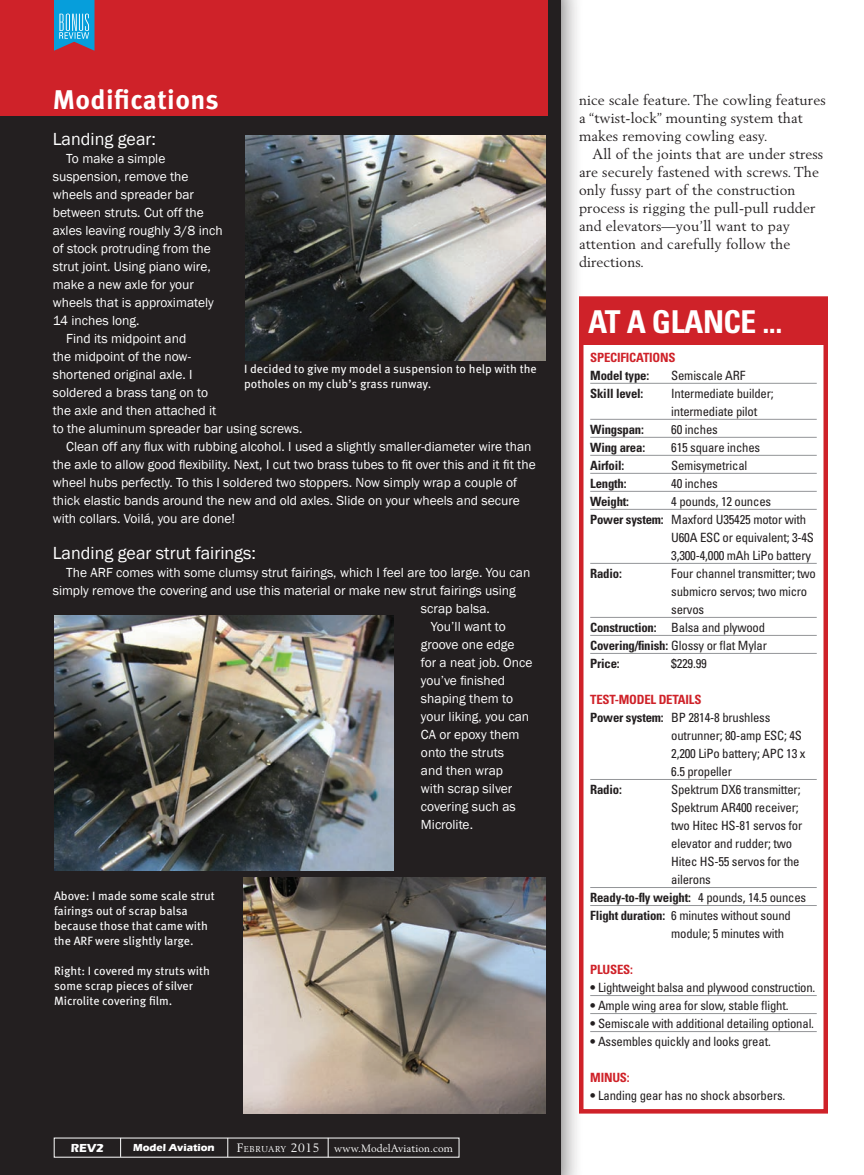
<style>
.page{position:relative;width:864px;height:1175px;background:#fff}
.page>*{position:absolute;margin:0;border:0;box-sizing:border-box;transform-origin:0 0}
.t1{font:700 condensed 31.5px "Univers LT Std";letter-spacing:-.015em;color:#fff}
.Sources_Text{font:700 27px "Meta Pro";letter-spacing:.015em;color:#fff}
.Sources_Text-2{font:18px "Franklin Gothic";color:#fff}
.Body_Text{font:14.25px/18px "Berling LT Std";letter-spacing:.01em;color:#231f20}
.Sources_Text-3{font:13.5px/18px "Franklin Gothic";color:#fff}
.atAGlanceBody{font:condensed 12.75px/18px "Univers LT Std";letter-spacing:-.015em;color:#231f20}
.atAGlanceBody-2{font:700 condensed 12.75px "Univers LT Std";letter-spacing:-.015em;color:#231f20}
.atAGlanceBody-3{font:700 condensed 12.75px "Univers LT Std";letter-spacing:-.015em;color:#cf2229}
.atAGlanceSectionHead{font:700 condensed 12.75px "Univers LT Std";letter-spacing:-.015em;color:#cf2229}
.t2{font:12px/15px "Meta Pro";color:#fff}
.t3{font:700 12px "Eras ITC";color:#fff}
.t4{font:10.5px "Berling LT Std";letter-spacing:.01em;color:#fff}
.t5{font:700 10.5px "Eras ITC";color:#fff}
.t6{font:8.4px "Berling LT Std";letter-spacing:.05em;color:#fff}
.s1{font-size:12px}
.s2{font-weight:700}
.s3{font-weight:400}
</style>
<div class="page">
<div style="left:0;top:0;width:584px;height:1174px;background:#231f20;opacity:.75"></div>
<div style="left:0;top:0;width:561px;height:1174px;background:#231f20"></div>
<div style="left:0;top:0;width:547px;height:116px;background:#cf2229"></div>
<img style="left:245px;top:135px;width:301px;height:226px">
<img style="left:243px;top:877px;width:303px;height:236px">
<img style="left:54px;top:615px;width:340px;height:255px">
<hr style="left:590px;top:383px;width:227px;height:1px;background:#939598">
<hr style="left:590px;top:419px;width:227px;height:1px;background:#939598">
<hr style="left:590px;top:437px;width:227px;height:1px;background:#939598">
<hr style="left:590px;top:455px;width:227px;height:1px;background:#939598">
<hr style="left:590px;top:473px;width:227px;height:1px;background:#939598">
<hr style="left:590px;top:491px;width:227px;height:1px;background:#939598">
<hr style="left:590px;top:509px;width:227px;height:1px;background:#939598">
<hr style="left:590px;top:563px;width:227px;height:1px;background:#939598">
<hr style="left:590px;top:617px;width:227px;height:1px;background:#939598">
<hr style="left:590px;top:635px;width:227px;height:1px;background:#939598">
<hr style="left:590px;top:653px;width:227px;height:1px;background:#939598">
<hr style="left:590px;top:779px;width:227px;height:1px;background:#939598">
<hr style="left:590px;top:887px;width:227px;height:1px;background:#939598">
<hr style="left:590px;top:905px;width:227px;height:1px;background:#939598">
<hr style="left:590px;top:995px;width:227px;height:1px;background:#939598">
<hr style="left:590px;top:1013px;width:227px;height:1px;background:#939598">
<hr style="left:590px;top:1031px;width:227px;height:1px;background:#939598">
<div style="left:579px;top:296px;width:249px;height:817px;border:4px solid #cf2229"></div>
<div style="left:581px;top:298px;width:245px;height:47px;background:#cf2229"></div>
<svg style="left:120px;top:1137px;width:1px;height:19px"></svg>
<svg style="left:228px;top:1137px;width:1px;height:20px"></svg>
<svg style="left:328px;top:1137px;width:1px;height:20px"></svg>
<svg style="left:54px;top:0;width:40px;height:51px;background:#369dce"></svg>
<p class="Sources_Text" style="left:53px;top:78px;width:168px">Modifications</p>
<p class="Sources_Text-2" style="left:53px;top:128px;width:105px">Landing gear:</p>
<p class="Sources_Text-3" style="left:53px;top:150px;width:171px;text-indent:14px">To make a simple suspension, remove the wheels and spreader bar between struts. Cut off the axles leaving roughly 3/8 inch of stock protruding from the strut joint. Using piano wire, make a new axle for your wheels that is approximately<br>14 inches long.</p>
<p class="Sources_Text-3" style="left:53px;top:330px;width:251px;text-indent:14px">Find its midpoint and<br>the midpoint of the now-<br>shortened original axle. I<br>soldered a brass tang on to<br>the axle and then attached it<br>to the aluminum spreader bar using screws.</p>
<p class="Sources_Text-3" style="left:53px;top:438px;width:484px;text-indent:14px">Clean off any flux with rubbing alcohol. I used a slightly smaller-diameter wire than the axle to allow good flexibility. Next, I cut two brass tubes to fit over this and it fit the wheel hubs perfectly. To this I soldered two stoppers. Now simply wrap a couple of thick elastic bands around the new and old axles. Slide on your wheels and secure with collars. Voilá, you are done!</p>
<p class="Sources_Text-2" style="left:53px;top:542px;width:205px">Landing gear strut fairings:</p>
<p class="Sources_Text-3" style="left:66px;top:564px;width:466px">The ARF comes with some clumsy strut fairings, which I feel are too large. You can</p>
<p class="Sources_Text-3" style="left:53px;top:582px;width:465px">simply remove the covering and use this material or make new strut fairings using</p>
<p class="Sources_Text-3" style="left:421px;top:600px;width:71px">scrap balsa.</p>
<p class="Sources_Text-3" style="left:421px;top:618px;width:113px;text-indent:10px">You’ll want to groove one edge for a neat job. Once you’ve finished shaping them to your liking, you can<br>CA or epoxy them onto the struts<br>and then wrap<br>with scrap silver covering such as<br>Microlite.</p>
<p class="t2" style="left:244px;top:360px;width:294px">I decided to give my model a suspension to help with the potholes on my club’s grass runway.</p>
<p class="t2" style="left:54px;top:887px;width:162px">Above: I made some scale strut fairings out of scrap balsa because those that came with the ARF were slightly large.</p>
<p class="t2" style="left:54px;top:962px;width:157px">Right: I covered my struts with some scrap pieces of silver<br>Microlite covering film.</p>
<p class="t3" style="left:71px;top:1140px;width:35px">REV2</p>
<p class="t5" style="left:133px;top:1141px;width:83px">Model Aviation</p>
<p class="t6" style="left:237px;top:1144px;width:84px"><span class="s1">F</span>EBRUARY <span class="s1">2015</span></p>
<p class="t4" style="left:334px;top:1141px;width:120px">www.ModelAviation.com</p>
<p class="Body_Text" style="left:579px;top:91px;width:248px">nice scale feature. The cowling features a “twist-lock” mounting system that makes removing cowling easy.</p>
<p class="Body_Text" style="left:579px;top:145px;width:246px;text-indent:13px">All of the joints that are under stress are securely fastened with screws. The only fussy part of the construction process is rigging the pull-pull rudder and elevators—you’ll want to pay attention and carefully follow the directions.</p>
<p class="t1" style="left:588px;top:303px;width:196px">AT A GLANCE ...</p>
<p class="atAGlanceBody-3" style="left:590px;top:349px;width:87px">SPECIFICATIONS</p>
<p class="atAGlanceBody-2" style="left:590px;top:367px;width:60px">Model type:</p>
<p class="atAGlanceBody" style="left:671px;top:366px;width:76px">Semiscale ARF</p>
<p class="atAGlanceBody-2" style="left:590px;top:385px;width:55px">Skill level:</p>
<p class="atAGlanceBody" style="left:671px;top:384px;width:104px">Intermediate builder; intermediate pilot</p>
<p class="atAGlanceBody-2" style="left:590px;top:421px;width:55px">Wingspan:</p>
<p class="atAGlanceBody" style="left:671px;top:420px;width:48px">60 inches</p>
<p class="atAGlanceBody-2" style="left:590px;top:439px;width:56px">Wing area:</p>
<p class="atAGlanceBody" style="left:671px;top:438px;width:90px">615 square inches</p>
<p class="atAGlanceBody-2" style="left:590px;top:457px;width:36px">Airfoil:</p>
<p class="atAGlanceBody" style="left:671px;top:456px;width:78px">Semisymetrical</p>
<p class="atAGlanceBody-2" style="left:590px;top:475px;width:38px">Length:</p>
<p class="atAGlanceBody" style="left:671px;top:474px;width:48px">40 inches</p>
<p class="atAGlanceBody-2" style="left:590px;top:493px;width:40px">Weight:</p>
<p class="atAGlanceBody" style="left:671px;top:492px;width:101px">4 pounds, 12 ounces</p>
<p class="atAGlanceBody" style="left:671px;top:510px;width:144px;text-indent:-81px"><span class="s2">Power system:</span> Maxford U35425 motor with<br>U60A ESC or equivalent; 3-4S<br>3,300-4,000 mAh LiPo battery</p>
<p class="atAGlanceBody-2" style="left:590px;top:565px;width:33px">Radio:</p>
<p class="atAGlanceBody" style="left:671px;top:564px;width:146px">Four channel transmitter; two submicro servos; two micro servos</p>
<p class="atAGlanceBody" style="left:590px;top:618px;width:176px"><span class="s2">Construction:</span> Balsa and plywood</p>
<p class="atAGlanceBody" style="left:590px;top:636px;width:178px"><span class="s2">Covering/finish:</span> Glossy or flat Mylar</p>
<p class="atAGlanceBody-2" style="left:590px;top:655px;width:31px">Price:</p>
<p class="atAGlanceBody" style="left:671px;top:654px;width:37px">$229.99</p>
<p class="atAGlanceSectionHead" style="left:590px;top:691px;width:113px">TEST-MODEL DETAILS</p>
<p class="atAGlanceBody" style="left:671px;top:708px;width:136px;text-indent:-81px"><span class="s2">Power system:</span> BP 2814-8 brushless outrunner; 80-amp ESC; 4S<br>2,200 LiPo battery; APC 13 x<br>6.5 propeller</p>
<p class="atAGlanceBody-2" style="left:590px;top:781px;width:33px">Radio:</p>
<p class="atAGlanceBody" style="left:671px;top:780px;width:133px">Spektrum DX6 transmitter;<br>Spektrum AR400 receiver; two Hitec HS-81 servos for elevator and rudder; two<br>Hitec HS-55 servos for the ailerons</p>
<p class="atAGlanceBody-2" style="left:590px;top:889px;width:218px">Ready-to-fly weight: <span class="s3">4 pounds, 14.5 ounces</span></p>
<p class="atAGlanceBody" style="left:671px;top:906px;width:121px;text-indent:-81px"><span class="s2">Flight duration:</span> 6 minutes without sound module; 5 minutes with</p>
<p class="atAGlanceBody-3" style="left:590px;top:961px;width:44px">PLUSES:</p>
<p class="atAGlanceBody" style="left:590px;top:978px;width:227px"><span class="s2">•</span> Lightweight balsa and plywood construction.</p>
<p class="atAGlanceBody" style="left:590px;top:996px;width:200px"><span class="s2">•</span> Ample wing area for slow, stable flight.</p>
<p class="atAGlanceBody" style="left:590px;top:1014px;width:225px"><span class="s2">•</span> Semiscale with additional detailing optional.</p>
<p class="atAGlanceBody" style="left:590px;top:1032px;width:182px"><span class="s2">•</span> Assembles quickly and looks great.</p>
<p class="atAGlanceBody-3" style="left:590px;top:1069px;width:41px">MINUS:</p>
<p class="atAGlanceBody" style="left:590px;top:1086px;width:197px"><span class="s2">•</span> Landing gear has no shock absorbers.</p>
</div>
